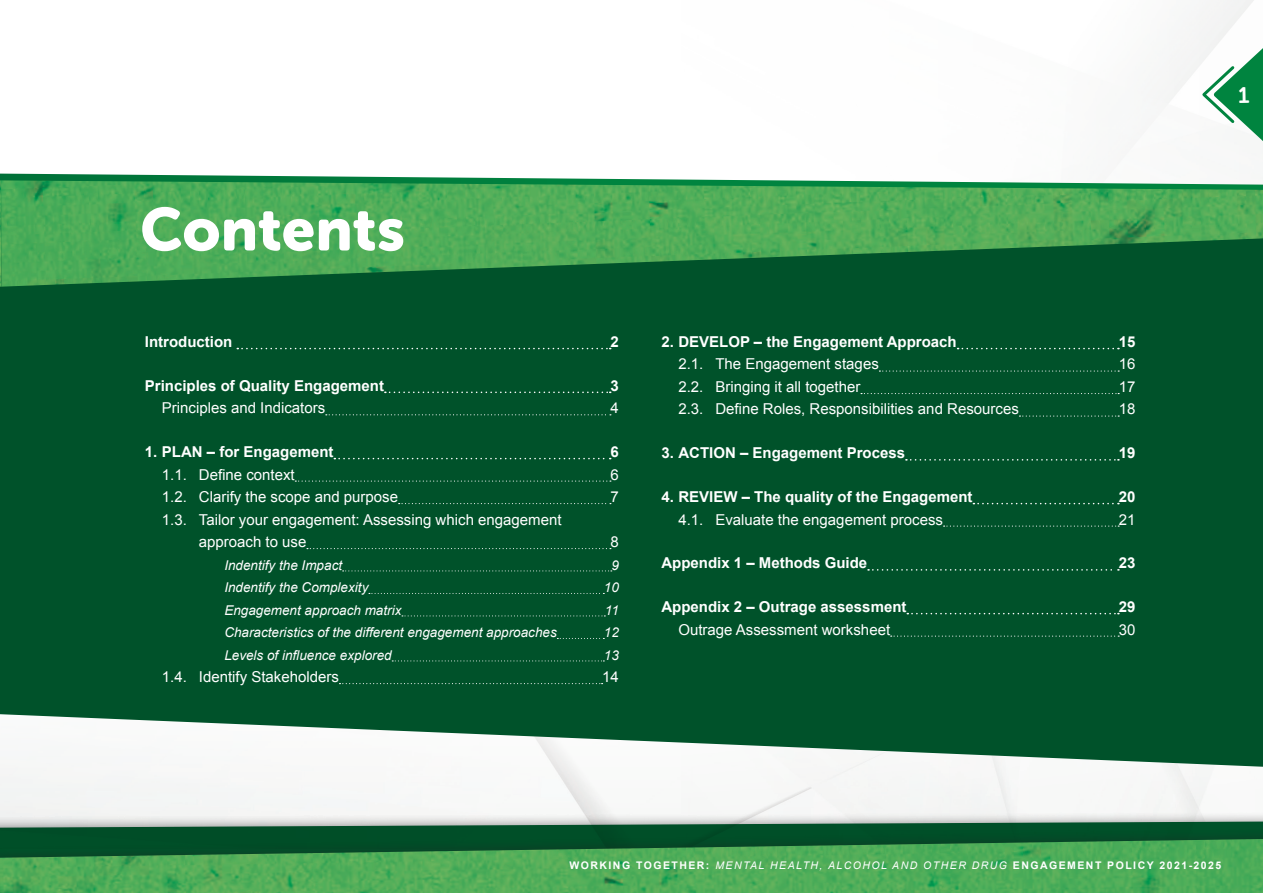
<style>
.page{position:relative;width:1263px;height:893px;background:#fff}
.page>*{position:absolute;margin:0;border:0;box-sizing:border-box;transform-origin:0 0}
.H1_Large_Title{font:60px "Museo Sans Rounded 900";letter-spacing:.005em;color:#fff}
.Body{font:15px/22.5px "Arial";color:#fff}
.Body-2{font:700 15px "Arial";color:#fff}
.Body-3{font:italic 13.5px "Arial";color:#fff}
.t1{font:700 10.5px "Arial";letter-spacing:.14em;color:#fff}
.s1{font-weight:400;font-style:italic}
</style>
<div class="page">
<svg style="left:0;top:788px;width:1263px;height:51px;fill:#f2f3f2"></svg>
<img style="left:0;top:839px;width:1263px;height:54px">
<div style="left:0;top:287px;width:1263px;height:480px;background:#00522a"></div>
<img style="left:0;top:180px;width:1263px;height:107px">
<svg style="left:237px;top:348px;width:374px;height:1px"></svg>
<svg style="left:385px;top:392px;width:226px;height:1px"></svg>
<svg style="left:326px;top:414px;width:285px;height:1px"></svg>
<svg style="left:334px;top:458px;width:277px;height:1px"></svg>
<svg style="left:295px;top:481px;width:316px;height:1px"></svg>
<svg style="left:399px;top:503px;width:212px;height:1px"></svg>
<svg style="left:307px;top:548px;width:304px;height:1px"></svg>
<svg style="left:343px;top:570px;width:269px;height:1px"></svg>
<svg style="left:369px;top:593px;width:235px;height:1px"></svg>
<svg style="left:402px;top:615px;width:203px;height:1px"></svg>
<svg style="left:557px;top:638px;width:47px;height:1px"></svg>
<svg style="left:392px;top:660px;width:212px;height:1px"></svg>
<svg style="left:339px;top:683px;width:264px;height:1px"></svg>
<svg style="left:957px;top:348px;width:162px;height:1px"></svg>
<svg style="left:879px;top:370px;width:240px;height:2px"></svg>
<svg style="left:861px;top:393px;width:258px;height:1px"></svg>
<svg style="left:1019px;top:415px;width:100px;height:2px"></svg>
<svg style="left:906px;top:459px;width:213px;height:2px"></svg>
<svg style="left:973px;top:503px;width:146px;height:1px"></svg>
<svg style="left:944px;top:526px;width:175px;height:1px"></svg>
<svg style="left:868px;top:569px;width:251px;height:2px"></svg>
<svg style="left:907px;top:613px;width:212px;height:1px"></svg>
<svg style="left:891px;top:636px;width:228px;height:1px"></svg>
<svg style="left:1199px;top:37px;width:64px;height:115px"></svg>
<p class="H1_Large_Title" style="left:140px;top:195px;width:266px">Contents</p>
<p class="Body-2" style="left:145px;top:332px;width:89px">Introduction</p>
<p class="Body-2" style="left:610px;top:332px;width:10px">2</p>
<p class="Body-2" style="left:145px;top:376px;width:241px">Principles of Quality Engagement</p>
<p class="Body-2" style="left:610px;top:376px;width:10px">3</p>
<p class="Body" style="left:162px;top:397px;width:165px">Principles and Indicators</p>
<p class="Body" style="left:610px;top:397px;width:10px">4</p>
<p class="Body-2" style="left:145px;top:442px;width:190px">1. PLAN – for Engagement</p>
<p class="Body-2" style="left:610px;top:442px;width:10px">6</p>
<p class="Body" style="left:162px;top:463px;width:134px">1.1. Define context</p>
<p class="Body" style="left:610px;top:463px;width:10px">6</p>
<p class="Body" style="left:162px;top:486px;width:238px">1.2. Clarify the scope and purpose</p>
<p class="Body" style="left:610px;top:486px;width:10px">7</p>
<p class="Body" style="left:199px;top:508px;width:364px;text-indent:-37px">1.3. Tailor your engagement: Assessing which engagement approach to use</p>
<p class="Body" style="left:610px;top:531px;width:10px">8</p>
<p class="Body-3" style="left:224px;top:556px;width:119px">Indentify the Impact</p>
<p class="Body-3" style="left:611px;top:556px;width:9px">9</p>
<p class="Body-3" style="left:224px;top:578px;width:146px">Indentify the Complexity</p>
<p class="Body-3" style="left:604px;top:578px;width:17px">10</p>
<p class="Body-3" style="left:224px;top:601px;width:179px">Engagement approach matrix</p>
<p class="Body-3" style="left:605px;top:601px;width:16px">11</p>
<p class="Body-3" style="left:224px;top:623px;width:334px">Characteristics of the different engagement approaches</p>
<p class="Body-3" style="left:604px;top:623px;width:17px">12</p>
<p class="Body-3" style="left:224px;top:646px;width:169px">Levels of influence explored</p>
<p class="Body-3" style="left:604px;top:646px;width:17px">13</p>
<p class="Body" style="left:162px;top:666px;width:179px">1.4. Identify Stakeholders</p>
<p class="Body" style="left:602px;top:666px;width:18px">14</p>
<p class="Body-2" style="left:661px;top:332px;width:297px">2. DEVELOP – the Engagement Approach</p>
<p class="Body-2" style="left:1119px;top:332px;width:18px">15</p>
<p class="Body" style="left:678px;top:353px;width:202px">2.1. The Engagement stages</p>
<p class="Body" style="left:1119px;top:353px;width:18px">16</p>
<p class="Body" style="left:678px;top:376px;width:184px">2.2. Bringing it all together</p>
<p class="Body" style="left:1119px;top:376px;width:18px">17</p>
<p class="Body" style="left:678px;top:398px;width:342px">2.3. Define Roles, Responsibilities and Resources</p>
<p class="Body" style="left:1119px;top:398px;width:18px">18</p>
<p class="Body-2" style="left:661px;top:443px;width:245px">3. ACTION – Engagement Process</p>
<p class="Body-2" style="left:1119px;top:443px;width:18px">19</p>
<p class="Body-2" style="left:661px;top:487px;width:313px">4. REVIEW – The quality of the Engagement</p>
<p class="Body-2" style="left:1119px;top:487px;width:18px">20</p>
<p class="Body" style="left:678px;top:508px;width:266px">4.1. Evaluate the engagement process</p>
<p class="Body" style="left:1119px;top:508px;width:18px">21</p>
<p class="Body-2" style="left:661px;top:553px;width:207px">Appendix 1 – Methods Guide</p>
<p class="Body-2" style="left:1119px;top:553px;width:18px">23</p>
<p class="Body-2" style="left:661px;top:597px;width:247px">Appendix 2 – Outrage assessment</p>
<p class="Body-2" style="left:1119px;top:597px;width:18px">29</p>
<p class="Body" style="left:678px;top:618px;width:213px">Outrage Assessment worksheet</p>
<p class="Body" style="left:1119px;top:618px;width:18px">30</p>
<p class="t1" style="left:569px;top:859px;width:653px">WORKING TOGETHER: <span class="s1">MENTAL HEALTH, ALCOHOL AND OTHER DRUG</span> ENGAGEMENT POLICY 2021-2025</p>
</div>
